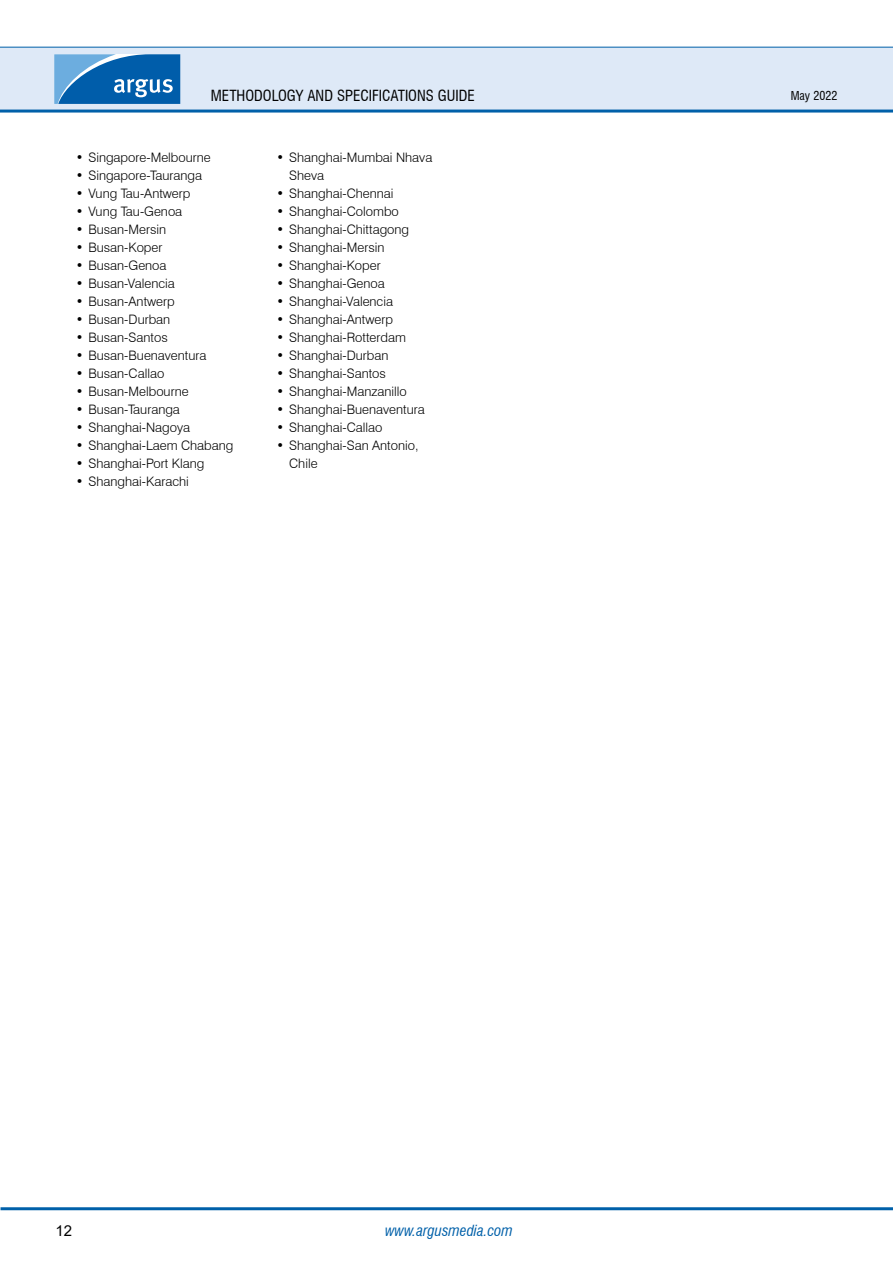
<style>
.page{position:relative;width:893px;height:1263px;background:#fff}
.page>*{position:absolute;margin:0;border:0;box-sizing:border-box;transform-origin:0 0}
.t1{font:condensed 15px "Swiss 721 BT";color:#000}
.t2{font:italic condensed 15px "Swiss 721 BT";color:#0060a9}
.t3{font:15px "Arial";color:#000}
.t4{font:300 13.05px/18px "Swiss 721 BT";color:#000}
.t5{font:condensed 12px "Swiss 721 BT";color:#000}
</style>
<div class="page">
<div style="left:0;top:47px;width:893px;height:64px;background:#dee9f7"></div>
<hr style="left:0;top:110px;width:893px;height:3px;background:#0060a9">
<hr style="left:0;top:47px;width:893px;height:1px;background:#0060a9">
<hr style="left:1px;top:1207px;width:892px;height:3px;background:#0060a9">
<svg style="left:54px;top:54px;width:126px;height:50px;background:#317ebd"></svg>
<p class="t1" style="left:211px;top:86px;width:265px">METHODOLOGY AND SPECIFICATIONS GUIDE</p>
<p class="t4" style="left:76px;top:148px;width:137px">• Singapore-Melbourne</p>
<p class="t4" style="left:76px;top:166px;width:128px">• Singapore-Tauranga</p>
<p class="t4" style="left:76px;top:184px;width:116px">• Vung Tau-Antwerp</p>
<p class="t4" style="left:76px;top:202px;width:108px">• Vung Tau-Genoa</p>
<p class="t4" style="left:76px;top:220px;width:92px">• Busan-Mersin</p>
<p class="t4" style="left:76px;top:238px;width:88px">• Busan-Koper</p>
<p class="t4" style="left:76px;top:256px;width:92px">• Busan-Genoa</p>
<p class="t4" style="left:76px;top:274px;width:101px">• Busan-Valencia</p>
<p class="t4" style="left:76px;top:292px;width:100px">• Busan-Antwerp</p>
<p class="t4" style="left:76px;top:310px;width:96px">• Busan-Durban</p>
<p class="t4" style="left:76px;top:328px;width:94px">• Busan-Santos</p>
<p class="t4" style="left:76px;top:346px;width:132px">• Busan-Buenaventura</p>
<p class="t4" style="left:76px;top:364px;width:90px">• Busan-Callao</p>
<p class="t4" style="left:76px;top:382px;width:114px">• Busan-Melbourne</p>
<p class="t4" style="left:76px;top:400px;width:106px">• Busan-Tauranga</p>
<p class="t4" style="left:76px;top:418px;width:116px">• Shanghai-Nagoya</p>
<p class="t4" style="left:76px;top:436px;width:159px">• Shanghai-Laem Chabang</p>
<p class="t4" style="left:76px;top:454px;width:130px">• Shanghai-Port Klang</p>
<p class="t4" style="left:76px;top:472px;width:115px">• Shanghai-Karachi</p>
<p class="t4" style="left:289px;top:148px;width:145px;text-indent:-13px">• Shanghai-Mumbai Nhava<br>Sheva</p>
<p class="t4" style="left:276px;top:184px;width:119px">• Shanghai-Chennai</p>
<p class="t4" style="left:276px;top:202px;width:124px">• Shanghai-Colombo</p>
<p class="t4" style="left:276px;top:220px;width:134px">• Shanghai-Chittagong</p>
<p class="t4" style="left:276px;top:238px;width:110px">• Shanghai-Mersin</p>
<p class="t4" style="left:276px;top:256px;width:106px">• Shanghai-Koper</p>
<p class="t4" style="left:276px;top:274px;width:110px">• Shanghai-Genoa</p>
<p class="t4" style="left:276px;top:292px;width:118px">• Shanghai-Valencia</p>
<p class="t4" style="left:276px;top:310px;width:118px">• Shanghai-Antwerp</p>
<p class="t4" style="left:276px;top:328px;width:131px">• Shanghai-Rotterdam</p>
<p class="t4" style="left:276px;top:346px;width:114px">• Shanghai-Durban</p>
<p class="t4" style="left:276px;top:364px;width:111px">• Shanghai-Santos</p>
<p class="t4" style="left:276px;top:382px;width:132px">• Shanghai-Manzanillo</p>
<p class="t4" style="left:276px;top:400px;width:150px">• Shanghai-Buenaventura</p>
<p class="t4" style="left:276px;top:418px;width:108px">• Shanghai-Callao</p>
<p class="t4" style="left:289px;top:436px;width:131px;text-indent:-13px">• Shanghai-San Antonio,<br>Chile</p>
<p class="t5" style="left:791px;top:88px;width:48px">MAY 2022</p>
<p class="t3" style="left:55px;top:1220px;width:18px">12</p>
<p class="t2" style="left:385px;top:1221px;width:129px">www.argusmedia.com</p>
</div>
